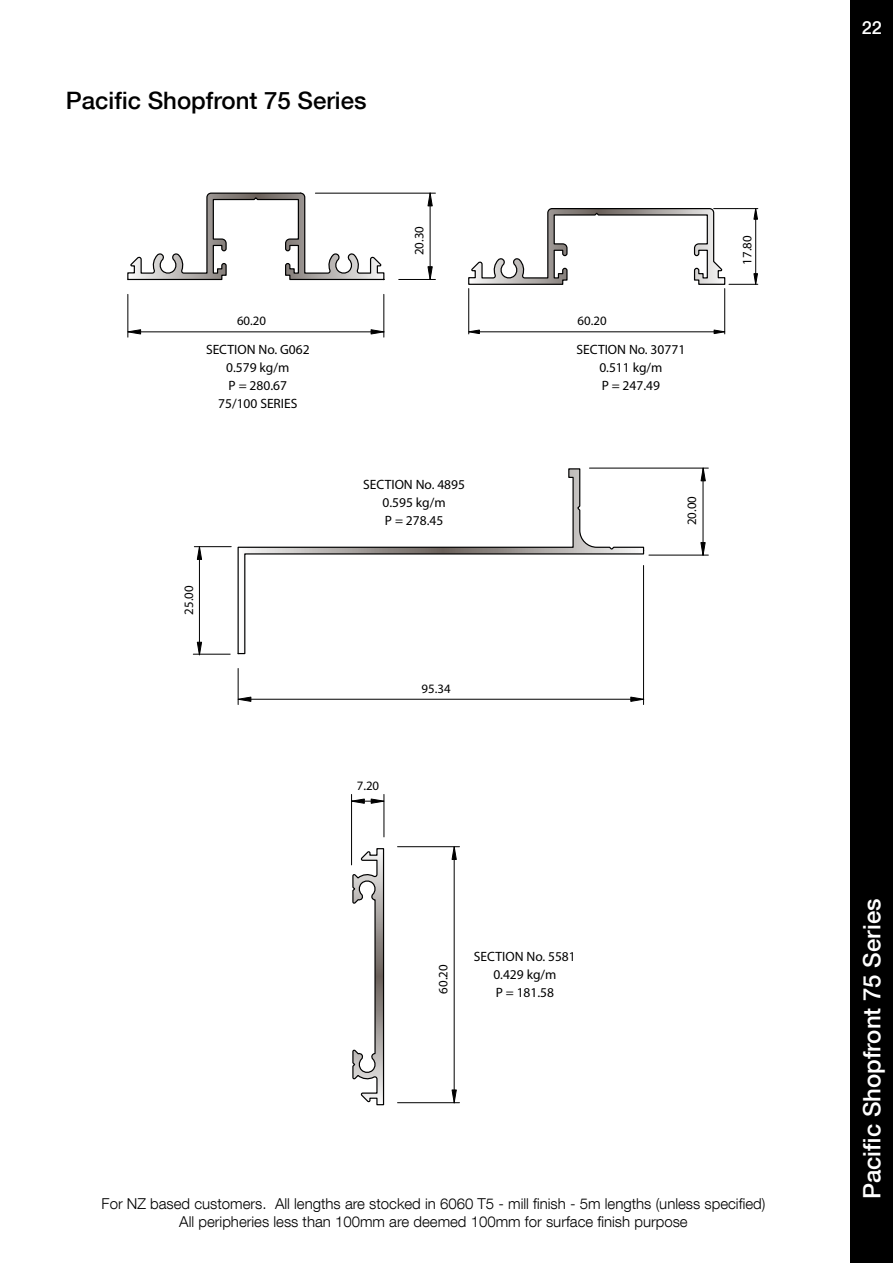
<style>
.page{position:relative;width:893px;height:1263px;background:#fff}
.page>*{position:absolute;margin:0;border:0;box-sizing:border-box;transform-origin:0 0}
.t1{font:500 24px "Helvetica Neue LT Com";color:#fff}
.t2{font:500 24px "Helvetica Neue LT Com";color:#000}
.t3{font:500 18px "Helvetica Neue LT Com";color:#fff}
.t4{font:300 15px/18px "Helvetica Neue LT Com";color:#000;text-align:center}
.t5{font:13.5px/18px "Myriad Pro";color:#000;text-align:center}
.t6{font:12.9px "Myriad Pro";color:#000}
</style>
<div class="page">
<div style="left:851px;top:0;width:42px;height:1263px;background:#000"></div>
<svg style="left:127px;top:192px;width:258px;height:89px"></svg>
<svg style="left:127px;top:329px;width:14px;height:5px"></svg>
<svg style="left:371px;top:329px;width:13px;height:5px"></svg>
<svg style="left:428px;top:266px;width:4px;height:13px"></svg>
<svg style="left:428px;top:192px;width:4px;height:14px"></svg>
<hr style="left:430px;top:206px;width:1px;height:61px;background:#000">
<hr style="left:315px;top:193px;width:120px;height:1px;background:#000">
<hr style="left:399px;top:279px;width:36px;height:1px;background:#000">
<hr style="left:141px;top:332px;width:230px;height:1px;background:#000">
<hr style="left:384px;top:294px;width:1px;height:43px;background:#000">
<hr style="left:128px;top:294px;width:1px;height:43px;background:#000">
<svg style="left:469px;top:330px;width:11px;height:4px"></svg>
<svg style="left:714px;top:330px;width:12px;height:4px"></svg>
<hr style="left:724px;top:289px;width:1px;height:45px;background:#000">
<hr style="left:474px;top:332px;width:245px;height:1px;background:#000">
<hr style="left:468px;top:289px;width:1px;height:45px;background:#000">
<svg style="left:468px;top:208px;width:290px;height:77px"></svg>
<svg style="left:237px;top:468px;width:408px;height:187px"></svg>
<svg style="left:237px;top:697px;width:14px;height:5px"></svg>
<svg style="left:630px;top:697px;width:15px;height:5px"></svg>
<hr style="left:251px;top:699px;width:380px;height:1px;background:#000">
<hr style="left:643px;top:565px;width:1px;height:139px;background:#000">
<hr style="left:238px;top:668px;width:1px;height:36px;background:#000">
<svg style="left:701px;top:467px;width:5px;height:14px"></svg>
<hr style="left:703px;top:468px;width:1px;height:83px;background:#000">
<hr style="left:589px;top:468px;width:119px;height:1px;background:#000">
<hr style="left:193px;top:654px;width:37px;height:1px;background:#000">
<svg style="left:701px;top:542px;width:4px;height:13px"></svg>
<hr style="left:649px;top:555px;width:59px;height:1px;background:#000">
<hr style="left:199px;top:555px;width:1px;height:99px;background:#000">
<svg style="left:197px;top:642px;width:5px;height:14px"></svg>
<svg style="left:197px;top:547px;width:5px;height:13px"></svg>
<hr style="left:194px;top:546px;width:37px;height:1px;background:#000">
<svg style="left:352px;top:847px;width:33px;height:259px"></svg>
<svg style="left:452px;top:847px;width:5px;height:13px"></svg>
<svg style="left:452px;top:1090px;width:5px;height:14px"></svg>
<hr style="left:454px;top:859px;width:1px;height:231px;background:#000">
<hr style="left:398px;top:1102px;width:61px;height:1px;background:#000">
<hr style="left:398px;top:846px;width:61px;height:1px;background:#000">
<svg style="left:352px;top:799px;width:32px;height:4px"></svg>
<hr style="left:384px;top:794px;width:1px;height:43px;background:#000">
<hr style="left:351px;top:794px;width:1px;height:71px;background:#000">
<h1 class="t2" style="left:66px;top:86px;width:302px">Pacific Shopfront 75 Series</h1>
<p class="t6" style="left:237px;top:313px;width:31px">60.20</p>
<p class="t6" style="left:411px;top:255px;width:31px;rotate:-90deg">20.30</p>
<p class="t6" style="left:578px;top:313px;width:31px">60.20</p>
<p class="t5" style="left:206px;top:340px;width:105px">SECTION No. G062<br>0.579 kg/m<br>P = 280.67<br>75/100 SERIES</p>
<p class="t5" style="left:576px;top:340px;width:110px">SECTION No. 30771<br>0.511 kg/m<br>P = 247.49</p>
<p class="t6" style="left:181px;top:615px;width:31px;rotate:-90deg">25.00</p>
<p class="t5" style="left:363px;top:475px;width:103px">SECTION No. 4895<br>0.595 kg/m<br>P = 278.45</p>
<p class="t6" style="left:357px;top:778px;width:24px">7.20</p>
<p class="t6" style="left:422px;top:680px;width:31px">95.34</p>
<p class="t6" style="left:684px;top:525px;width:31px;rotate:-90deg">20.00</p>
<p class="t6" style="left:739px;top:265px;width:31px;rotate:-90deg">17.80</p>
<p class="t6" style="left:435px;top:993px;width:31px;rotate:-90deg">60.20</p>
<p class="t5" style="left:474px;top:947px;width:103px">SECTION No. 5581<br>0.429 kg/m<br>P = 181.58</p>
<p class="t4" style="left:102px;top:1194px;width:665px">For NZ based customers. All lengths are stocked in 6060 T5 - mill finish - 5m lengths (unless specified)<br>All peripheries less than 100mm are deemed 100mm for surface finish purpose</p>
<p class="t3" style="left:862px;top:16px;width:22px">22</p>
<h1 class="t1" style="left:857px;top:1199px;width:302px;rotate:-90deg">Pacific Shopfront 75 Series</h1>
</div>
